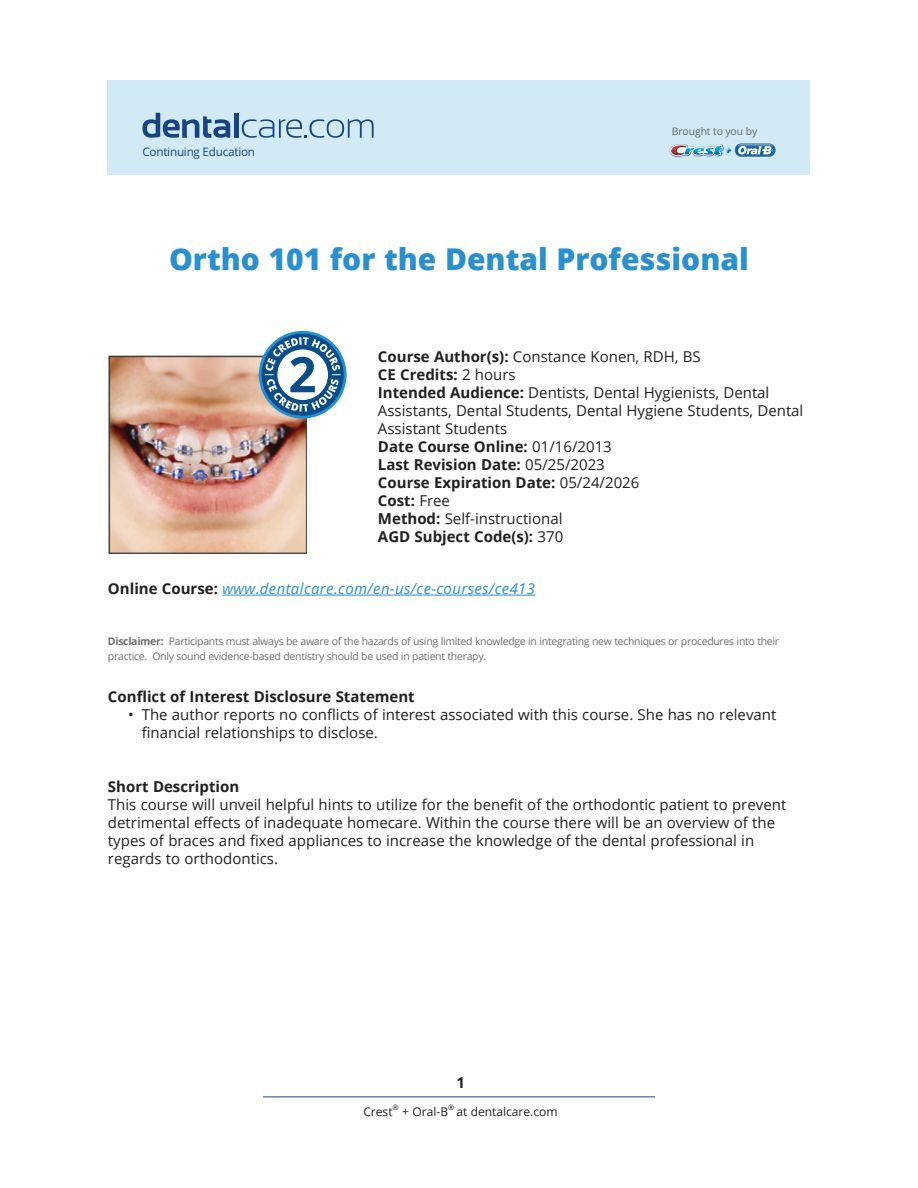
<style>
.page{position:relative;width:918px;height:1188px;background:#fff}
.page>*{position:absolute;margin:0;border:0;box-sizing:border-box;transform-origin:0 0}
.t1{font:800 30px "Open Sans";color:#298fce}
.Main_Body{font:15px/18px "Open Sans";color:#231f20}
.Main_Body-2{font:700 15px "Open Sans";color:#231f20}
.indented_bullets{font:15px/18px "Open Sans";color:#231f20}
.Figure{font:italic 15px "Open Sans";letter-spacing:.025em;color:#298fce}
.t2{font:12px "Open Sans";color:#231f20}
.t3{font:11.7px "Open Sans";letter-spacing:-.02em;color:#164482}
.Main_Body-3{font:10.5px/15px "Open Sans";letter-spacing:-.03em;color:#6c6d70}
.t4{font:10.35px "Open Sans";letter-spacing:-.01em;color:#676766}
.t5{font:7.5px "Open Sans";color:#231f20}
.s1{font-weight:700}
.s2{font-weight:400}
.s3{font-weight:700;font-style:normal;color:#231f20}
</style>
<div class="page">
<hr style="left:263px;top:1096px;width:392px;height:1px;background:#164481">
<hr style="left:222px;top:595px;width:313px;height:1px;background:#298fce">
<div style="left:107px;top:80px;width:703px;height:95px;background:#d1eaf6"></div>
<svg style="left:142px;top:113px;width:88px;height:25px"></svg>
<div style="left:234px;top:113px;width:5px;height:25px;background:#164482"></div>
<svg style="left:242px;top:119px;width:132px;height:19px"></svg>
<svg style="left:670px;top:144px;width:105px;height:13px"></svg>
<img style="left:671px;top:145px;width:45px;height:10px">
<img style="left:108px;top:354px;width:199px;height:200px">
<svg style="left:259px;top:331px;width:88px;height:88px"></svg>
<div style="left:262px;top:334px;width:82px;height:82px;background:#084d89;border-radius:50%"></div>
<svg style="left:265px;top:337px;width:76px;height:75px"></svg>
<p class="t3" style="left:142px;top:144px;width:114px">Continuing Education</p>
<p class="t4" style="left:672px;top:124px;width:87px">Brought to you by</p>
<p class="t1" style="left:169px;top:236px;width:581px">Ortho 101 for the Dental Professional</p>
<p class="Main_Body" style="left:378px;top:348px;width:324px"><span class="s1">Course Author(s):</span> Constance Konen, RDH, BS</p>
<p class="Main_Body-2" style="left:378px;top:364px;width:139px">CE Credits: <span class="s2">2 hours</span></p>
<p class="Main_Body" style="left:378px;top:384px;width:427px"><span class="s1">Intended Audience:</span> Dentists, Dental Hygienists, Dental<br>Assistants, Dental Students, Dental Hygiene Students, Dental<br>Assistant Students</p>
<p class="Main_Body-2" style="left:378px;top:436px;width:235px">Date Course Online: <span class="s2">01/16/2013</span></p>
<p class="Main_Body-2" style="left:378px;top:454px;width:228px">Last Revision Date: <span class="s2">05/25/2023</span></p>
<p class="Main_Body-2" style="left:378px;top:472px;width:263px">Course Expiration Date: <span class="s2">05/24/2026</span></p>
<p class="Main_Body-2" style="left:378px;top:490px;width:74px">Cost: <span class="s2">Free</span></p>
<p class="Main_Body" style="left:378px;top:510px;width:186px"><span class="s1">Method:</span> Self-instructional</p>
<p class="Main_Body-2" style="left:378px;top:526px;width:187px">AGD Subject Code(s): <span class="s2">370</span></p>
<p class="Figure" style="left:108px;top:578px;width:429px"><span class="s3">Online Course:</span> www.dentalcare.com/en-us/ce-courses/ce413</p>
<p class="Main_Body-3" style="left:108px;top:633px;width:673px"><span class="s1">Disclaimer:</span> Participants must always be aware of the hazards of using limited knowledge in integrating new techniques or procedures into their practice. Only sound evidence-based dentistry should be used in patient therapy.</p>
<p class="Main_Body-2" style="left:108px;top:686px;width:308px">Conflict of Interest Disclosure Statement</p>
<p class="indented_bullets" style="left:142px;top:705px;width:636px;text-indent:-14px">• The author reports no conflicts of interest associated with this course. She has no relevant financial relationships to disclose.</p>
<p class="Main_Body-2" style="left:108px;top:776px;width:133px">Short Description</p>
<p class="Main_Body" style="left:108px;top:795px;width:680px">This course will unveil helpful hints to utilize for the benefit of the orthodontic patient to prevent detrimental effects of inadequate homecare. Within the course there will be an overview of the types of braces and fixed appliances to increase the knowledge of the dental professional in regards to orthodontics.</p>
<p class="Main_Body-2" style="left:456px;top:1072px;width:10px">1</p>
<p class="t2" style="left:363px;top:1103px;width:31px">Crest</p>
<p class="t5" style="left:393px;top:1102px;width:8px">®</p>
<p class="t2" style="left:402px;top:1103px;width:47px">+ Oral-B</p>
<p class="t5" style="left:448px;top:1102px;width:8px">®</p>
<p class="t2" style="left:457px;top:1103px;width:103px">at dentalcare.com</p>
</div>
